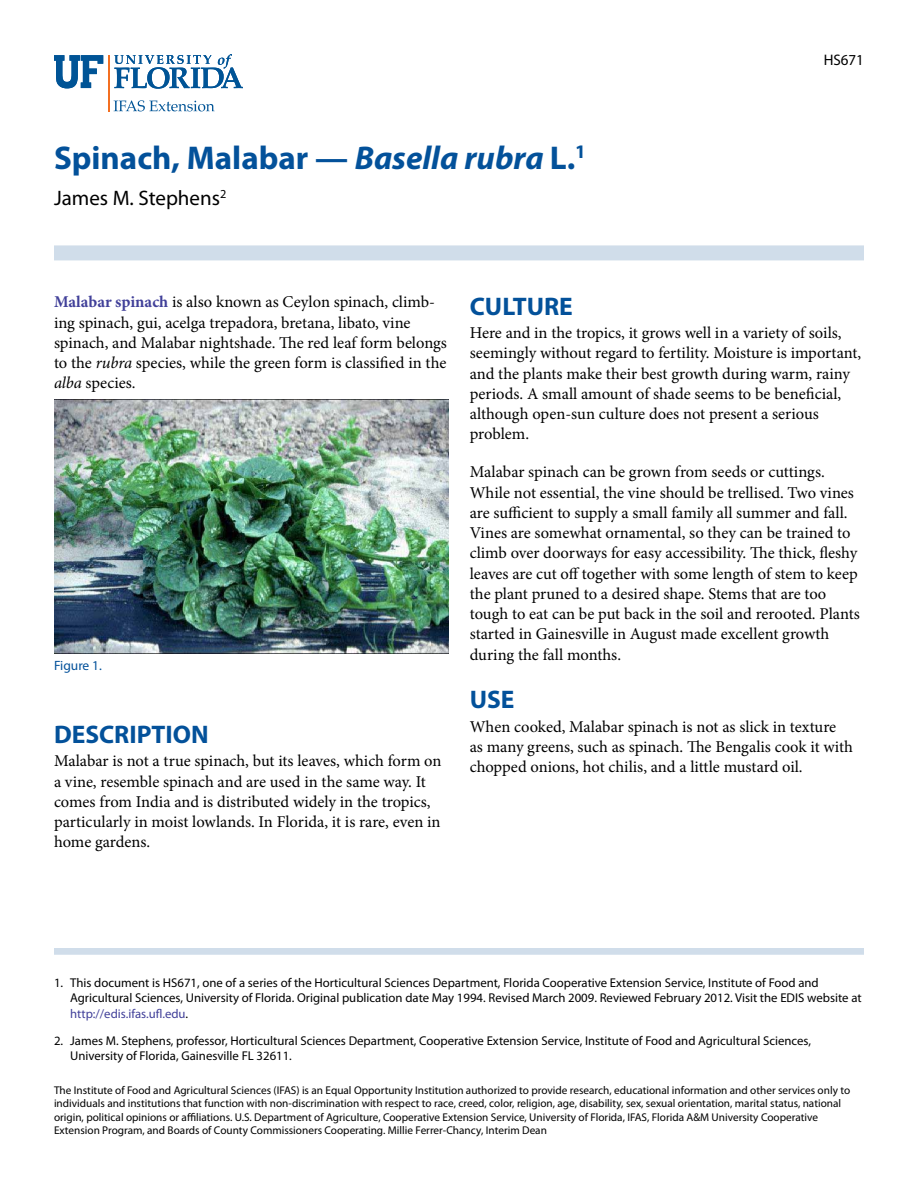
<style>
.page{position:relative;width:918px;height:1188px;background:#fff}
.page>*{position:absolute;margin:0;border:0;box-sizing:border-box;transform-origin:0 0}
.t1{font:700 33px "Myriad Pro";color:#03519a}
.t2{font:700 25.5px "Myriad Pro";color:#03519a}
.t3{font:21px "Myriad Pro";color:#000}
.t4{font:16.5px/20.2px "Minion Pro";color:#000}
.t5{font:15.3px "Myriad Pro";color:#000}
.t6{font:13.5px "Myriad Pro";color:#03519a}
.t7{font:12.75px/15.3px "Myriad Pro";color:#000}
.t8{font:11.25px/13.5px "Myriad Pro";color:#000}
.s1{font-style:italic}
.s2{font-weight:700;color:#414099}
.s3{color:#414099}
</style>
<div class="page">
<hr style="left:108px;top:55px;width:2px;height:56px;background:#f36f21">
<svg style="left:114px;top:54px;width:129px;height:35px"></svg>
<svg style="left:54px;top:55px;width:49px;height:33px"></svg>
<svg style="left:114px;top:100px;width:101px;height:11px"></svg>
<div style="left:54px;top:245px;width:810px;height:15px;background:#d0ddea"></div>
<div style="left:54px;top:948px;width:810px;height:7px;background:#d0ddea"></div>
<img style="left:54px;top:399px;width:394px;height:255px">
<h1 class="t1" style="left:54px;top:136px;width:533px">Spinach, Malabar — <span class="s1">Basella rubra</span> L.<sup>1</sup></h1>
<p class="t3" style="left:54px;top:185px;width:174px">James M. Stephens<sup>2</sup></p>
<p class="t5" style="left:824px;top:51px;width:42px">HS671</p>
<p class="t4" style="left:54px;top:292px;width:395px"><span class="s2">Malabar spinach</span> is also known as Ceylon spinach, climb&shy;ing spinach, gui, acelga trepadora, bretana, libato, vine spinach, and Malabar nightshade. The red leaf form belongs to the <span class="s1">rubra</span> species, while the green form is classified in the <span class="s1">alba</span> species.</p>
<p class="t6" style="left:54px;top:657px;width:49px">Figure 1.</p>
<h2 class="t2" style="left:54px;top:718px;width:156px">DESCRIPTION</h2>
<p class="t4" style="left:54px;top:751px;width:389px">Malabar is not a true spinach, but its leaves, which form on a vine, resemble spinach and are used in the same way. It comes from India and is distributed widely in the tropics, particularly in moist lowlands. In Florida, it is rare, even in home gardens.</p>
<h2 class="t2" style="left:470px;top:289px;width:105px">CULTURE</h2>
<p class="t4" style="left:470px;top:323px;width:393px">Here and in the tropics, it grows well in a variety of soils, seemingly without regard to fertility. Moisture is important, and the plants make their best growth during warm, rainy periods. A small amount of shade seems to be beneficial, although open-sun culture does not present a serious problem.</p>
<p class="t4" style="left:470px;top:462px;width:392px">Malabar spinach can be grown from seeds or cuttings.<br>While not essential, the vine should be trellised. Two vines are sufficient to supply a small family all summer and fall.<br>Vines are somewhat ornamental, so they can be trained to climb over doorways for easy accessibility. The thick, fleshy leaves are cut off together with some length of stem to keep the plant pruned to a desired shape. Stems that are too tough to eat can be put back in the soil and rerooted. Plants started in Gainesville in August made excellent growth during the fall months.</p>
<h2 class="t2" style="left:470px;top:683px;width:46px">USE</h2>
<p class="t4" style="left:470px;top:717px;width:385px">When cooked, Malabar spinach is not as slick in texture as many greens, such as spinach. The Bengalis cook it with chopped onions, hot chilis, and a little mustard oil.</p>
<p class="t7" style="left:70px;top:975px;width:793px;text-indent:-16px">1. This document is HS671, one of a series of the Horticultural Sciences Department, Florida Cooperative Extension Service, Institute of Food and<br>Agricultural Sciences, University of Florida. Original publication date May 1994. Revised March 2009. Reviewed February 2012. Visit the EDIS website at <span class="s3">http://edis.ifas.ufl.edu</span>.</p>
<p class="t7" style="left:70px;top:1033px;width:742px;text-indent:-16px">2. James M. Stephens, professor, Horticultural Sciences Department, Cooperative Extension Service, Institute of Food and Agricultural Sciences,<br>University of Florida, Gainesville FL 32611.</p>
<p class="t8" style="left:54px;top:1083px;width:798px">The Institute of Food and Agricultural Sciences (IFAS) is an Equal Opportunity Institution authorized to provide research, educational information and other services only to individuals and institutions that function with non-discrimination with respect to race, creed, color, religion, age, disability, sex, sexual orientation, marital status, national origin, political opinions or affiliations. U.S. Department of Agriculture, Cooperative Extension Service, University of Florida, IFAS, Florida A&amp;M University Cooperative Extension Program, and Boards of County Commissioners Cooperating. Millie Ferrer-Chancy, Interim Dean</p>
</div>
